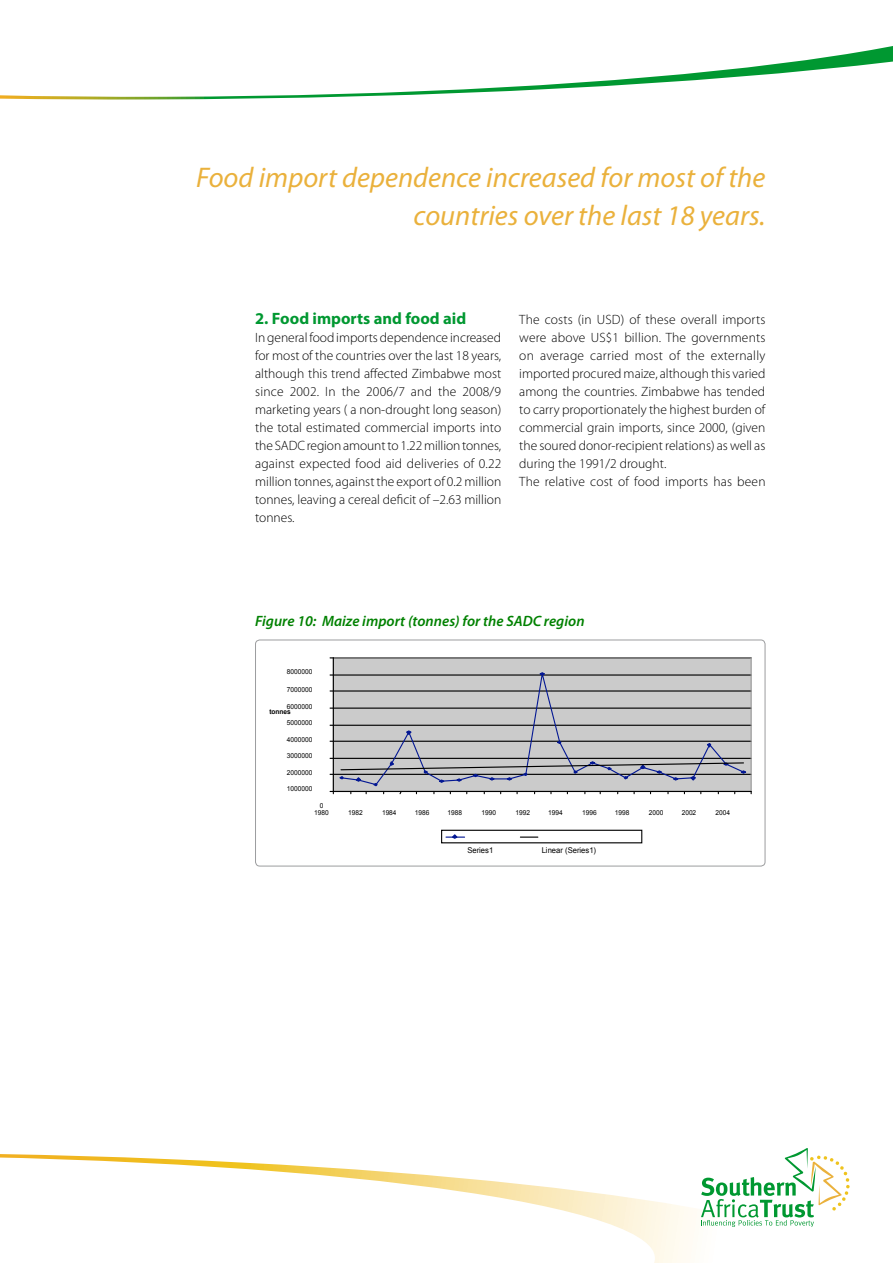
<style>
.page{position:relative;width:893px;height:1263px;background:#fff}
.page>*{position:absolute;margin:0;border:0;box-sizing:border-box;transform-origin:0 0}
.t1{font:italic 28.5px/37.5px "Myriad Pro";color:#eab13c;text-align:right}
.t2{font:700 16.5px "Myriad Pro";color:#009831}
.t3{font:italic 600 15px "Myriad Pro";color:#008100}
.t4{font:300 13.5px/18px "Myriad Pro";color:#000;text-align:justify}
.t5{font:7.95px "Arial";color:#000;scale:.96 1}
.t6{font:6.9px "Arial";color:#000;scale:.96 1}
.t7{font:700 6.9px "Arial";color:#000;scale:.96 1}
</style>
<div class="page">
<svg style="left:655px;top:1201px;width:43px;height:62px"></svg>
<svg style="left:0;top:1154px;width:655px;height:109px"></svg>
<svg style="left:701px;top:1148px;width:149px;height:79px"></svg>
<svg style="left:0;top:46px;width:893px;height:54px"></svg>
<div style="left:333px;top:657px;width:418px;height:134px;background:#cbcbcb"></div>
<hr style="left:333px;top:741px;width:418px;height:1px;background:#000">
<hr style="left:333px;top:725px;width:418px;height:1px;background:#000">
<hr style="left:333px;top:707px;width:418px;height:2px;background:#000">
<hr style="left:333px;top:690px;width:418px;height:1px;background:#000">
<hr style="left:333px;top:674px;width:418px;height:2px;background:#000">
<div style="left:333px;top:657px;width:419px;height:135px;border:1px solid #929292"></div>
<hr style="left:333px;top:658px;width:1px;height:133px;background:#000">
<svg style="left:340px;top:674px;width:405px;height:84px"></svg>
<svg style="left:405px;top:729px;width:8px;height:7px"></svg>
<svg style="left:538px;top:672px;width:9px;height:4px"></svg>
<svg style="left:555px;top:740px;width:7px;height:5px"></svg>
<svg style="left:706px;top:742px;width:6px;height:7px"></svg>
<svg style="left:330px;top:758px;width:422px;height:37px"></svg>
<div style="left:441px;top:830px;width:201px;height:13px;border:1px solid #000"></div>
<svg style="left:446px;top:834px;width:19px;height:5px"></svg>
<svg style="left:520px;top:836px;width:18px;height:2px"></svg>
<div style="left:255px;top:640px;width:510px;height:226px;border:1px solid #9c9d9f;border-radius:4px"></div>
<h1 class="t1" style="left:196px;top:158px;width:571px">Food import dependence increased for most of the countries over the last 18 years.</h1>
<p class="t2" style="left:255px;top:308px;width:213px">2. Food imports and food aid</p>
<p class="t4" style="left:255px;top:328px;width:248px">In general food imports dependence increased for most of the countries over the last 18 years, although this trend affected Zimbabwe most since 2002. In the 2006/7 and the 2008/9 marketing years ( a non-drought long season) the total estimated commercial imports into the SADC region amount to 1.22 million tonnes, against expected food aid deliveries of 0.22 million tonnes, against the export of 0.2 million tonnes, leaving a cereal deficit of –2.63 million tonnes.</p>
<p class="t4" style="left:519px;top:310px;width:248px;text-align:left">The costs (in USD) of these overall imports were above US$1 billion. The governments on average carried most of the externally imported procured maize, although this varied among the countries. Zimbabwe has tended to carry proportionately the highest burden of commercial grain imports, since 2000, (given the soured donor-recipient relations) as well as during the 1991/2 drought.<br>The relative cost of food imports has been</p>
<p class="t3" style="left:255px;top:611px;width:331px">Figure 10: Maize import (tonnes) for the SADC region</p>
<p class="t6" style="left:287px;top:669px;width:28px">8000000</p>
<p class="t6" style="left:287px;top:686px;width:28px">7000000</p>
<p class="t6" style="left:287px;top:704px;width:28px">6000000</p>
<p class="t7" style="left:269px;top:709px;width:24px">tonnes</p>
<p class="t6" style="left:287px;top:720px;width:28px">5000000</p>
<p class="t6" style="left:287px;top:737px;width:28px">4000000</p>
<p class="t6" style="left:287px;top:753px;width:28px">3000000</p>
<p class="t6" style="left:287px;top:770px;width:28px">2000000</p>
<p class="t6" style="left:287px;top:786px;width:28px">1000000</p>
<p class="t6" style="left:320px;top:803px;width:5px">0</p>
<p class="t6" style="left:314px;top:810px;width:17px">1980</p>
<p class="t6" style="left:348px;top:810px;width:17px">1982</p>
<p class="t6" style="left:382px;top:810px;width:17px">1984</p>
<p class="t6" style="left:415px;top:810px;width:17px">1986</p>
<p class="t6" style="left:448px;top:810px;width:17px">1988</p>
<p class="t6" style="left:482px;top:810px;width:17px">1990</p>
<p class="t6" style="left:515px;top:810px;width:17px">1992</p>
<p class="t6" style="left:548px;top:810px;width:17px">1994</p>
<p class="t6" style="left:582px;top:810px;width:17px">1996</p>
<p class="t6" style="left:615px;top:810px;width:17px">1998</p>
<p class="t6" style="left:649px;top:810px;width:17px">2000</p>
<p class="t6" style="left:682px;top:810px;width:17px">2002</p>
<p class="t6" style="left:716px;top:810px;width:17px">2004</p>
<p class="t5" style="left:467px;top:847px;width:29px">Series1</p>
<p class="t5" style="left:542px;top:847px;width:58px">Linear (Series1)</p>
</div>
